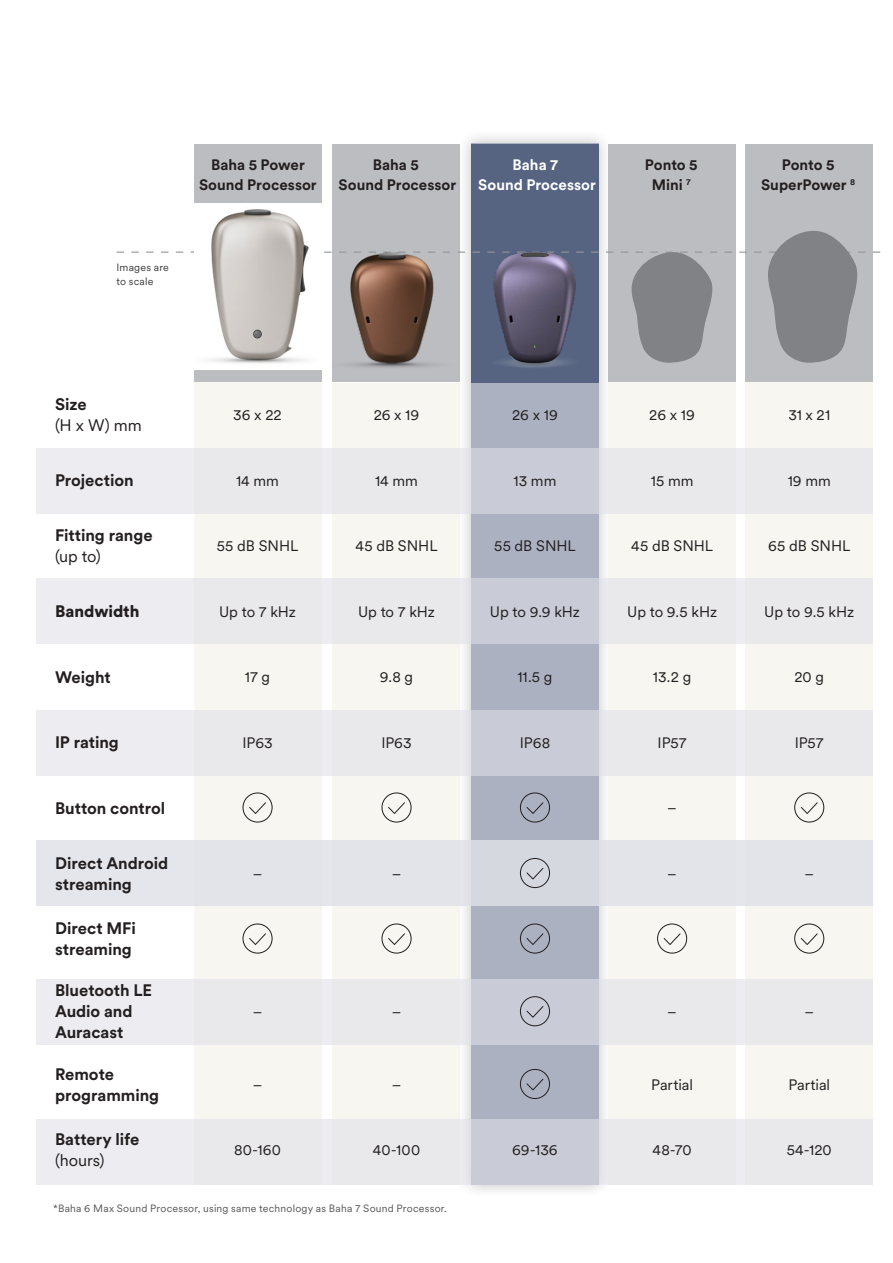
<style>
.page{position:relative;width:893px;height:1263px;background:#fff}
.page>*{position:absolute;margin:0;border:0;box-sizing:border-box;transform-origin:0 0}
.Body_Copy_01{font:700 16.5px/21px "Circular XX";letter-spacing:-.005em;color:#231f20}
.Body_Copy_01-2{font:16.5px/21px "Circular XX";color:#231f20}
.Body_Copy_01-3{font:900 16.5px "Circular XX";letter-spacing:-.005em;color:#231f20}
.Table_copy_Baha_7{font:15px "Circular XX";letter-spacing:-.005em;color:#231f20}
.Table_copy{font:700 15px/19.5px "Circular XX";color:#231f20;text-align:center}
.Table_copy-2{font:700 15px/19.5px "Circular XX";color:#fff;text-align:center}
.Footnote_01{font:10.5px "Circular XX";letter-spacing:.02em;color:#57585a}
.Footnote_01-2{font:10.5px/13.5px "Circular XX";letter-spacing:.02em;color:#3e3e3f}
.s1{font-weight:700}
.s2{font-weight:400}
.s3{color:#2b4769}
</style>
<div class="page">
<div style="left:194px;top:381px;width:128px;height:803px;background:#f7f6f1"></div>
<div style="left:333px;top:383px;width:127px;height:801px;background:#f7f6f1"></div>
<div style="left:194px;top:144px;width:128px;height:237px;background:#bcbdc0"></div>
<div style="left:333px;top:144px;width:127px;height:237px;background:#bcbdc0"></div>
<div style="left:745px;top:381px;width:128px;height:803px;background:#f7f6f1"></div>
<div style="left:745px;top:144px;width:128px;height:237px;background:#bcbdc0"></div>
<div style="left:457px;top:129px;width:156px;height:1070px;background:#231f20;opacity:.28"></div>
<div style="left:471px;top:143px;width:128px;height:1041px;background:#acb1c2"></div>
<div style="left:471px;top:144px;width:128px;height:239px;background:#566482"></div>
<div style="left:608px;top:381px;width:128px;height:803px;background:#f7f6f1"></div>
<div style="left:608px;top:144px;width:128px;height:237px;background:#bcbdc0"></div>
<svg style="left:117px;top:231px;width:763px;height:132px"></svg>
<svg style="left:37px;top:448px;width:836px;height:65px;fill:#e9e9eb"></svg>
<svg style="left:37px;top:578px;width:836px;height:66px;fill:#e9e9eb"></svg>
<svg style="left:37px;top:710px;width:836px;height:65px;fill:#e9e9eb"></svg>
<img style="left:194px;top:204px;width:129px;height:165px">
<img style="left:330px;top:205px;width:129px;height:178px">
<img style="left:492px;top:240px;width:86px;height:128px">
<div style="left:37px;top:841px;width:836px;height:65px;background:#e0e1e8"></div>
<svg style="left:37px;top:979px;width:836px;height:66px;fill:#e9e9eb"></svg>
<svg style="left:37px;top:1119px;width:836px;height:65px;fill:#e9e9eb"></svg>
<svg style="left:242px;top:792px;width:31px;height:30px"></svg>
<svg style="left:381px;top:792px;width:31px;height:30px"></svg>
<svg style="left:520px;top:792px;width:30px;height:30px"></svg>
<svg style="left:794px;top:792px;width:30px;height:30px"></svg>
<svg style="left:520px;top:858px;width:30px;height:30px"></svg>
<svg style="left:242px;top:923px;width:31px;height:30px"></svg>
<svg style="left:381px;top:923px;width:31px;height:30px"></svg>
<svg style="left:520px;top:923px;width:30px;height:30px"></svg>
<svg style="left:657px;top:923px;width:30px;height:30px"></svg>
<svg style="left:794px;top:923px;width:30px;height:30px"></svg>
<svg style="left:520px;top:996px;width:30px;height:30px"></svg>
<svg style="left:520px;top:1069px;width:30px;height:30px"></svg>
<p class="Footnote_01-2" style="left:117px;top:260px;width:54px">Images are to scale</p>
<p class="Table_copy" style="left:199px;top:154px;width:119px">Baha 5 Power<br>Sound Processor</p>
<p class="Table_copy" style="left:339px;top:154px;width:119px">Baha 5<br>Sound Processor</p>
<p class="Table_copy-2" style="left:478px;top:154px;width:119px">Baha 7<br>Sound Processor</p>
<p class="Table_copy" style="left:645px;top:154px;width:54px">Ponto 5<br>Mini <sup>7</sup></p>
<p class="Table_copy" style="left:761px;top:154px;width:96px">Ponto 5<br>SuperPower <sup>8</sup></p>
<p class="Body_Copy_01-2" style="left:55px;top:393px;width:88px"><span class="s1">Size<br></span>(H x W) mm</p>
<p class="Table_copy_Baha_7" style="left:233px;top:405px;width:50px">36 x 22</p>
<p class="Table_copy_Baha_7" style="left:374px;top:405px;width:47px">26 x 19</p>
<p class="Table_copy_Baha_7" style="left:512px;top:405px;width:47px">26 x 19</p>
<p class="Table_copy_Baha_7" style="left:649px;top:405px;width:47px">26 x 19</p>
<p class="Table_copy_Baha_7" style="left:788px;top:405px;width:43px">31 x 21</p>
<p class="Body_Copy_01" style="left:55px;top:469px;width:80px">Projection</p>
<p class="Table_copy_Baha_7" style="left:236px;top:470px;width:44px">14 mm</p>
<p class="Table_copy_Baha_7" style="left:375px;top:470px;width:44px">14 mm</p>
<p class="Table_copy_Baha_7" style="left:514px;top:470px;width:44px">13 mm</p>
<p class="Table_copy_Baha_7" style="left:651px;top:470px;width:44px">15 mm</p>
<p class="Table_copy_Baha_7" style="left:788px;top:470px;width:45px">19 mm</p>
<p class="Body_Copy_01" style="left:55px;top:524px;width:99px">Fitting range <span class="s2">(up to)</span></p>
<p class="Table_copy_Baha_7" style="left:217px;top:536px;width:83px">55 dB SNHL</p>
<p class="Table_copy_Baha_7" style="left:355px;top:536px;width:84px">45 dB SNHL</p>
<p class="Table_copy_Baha_7" style="left:494px;top:536px;width:83px">55 dB SNHL</p>
<p class="Table_copy_Baha_7" style="left:631px;top:536px;width:84px">45 dB SNHL</p>
<p class="Table_copy_Baha_7" style="left:768px;top:536px;width:84px">65 dB SNHL</p>
<p class="Body_Copy_01-3" style="left:55px;top:600px;width:86px">Bandwidth</p>
<p class="Table_copy_Baha_7" style="left:219px;top:601px;width:78px">Up to 7 kHz</p>
<p class="Table_copy_Baha_7" style="left:358px;top:601px;width:78px">Up to 7 kHz</p>
<p class="Table_copy_Baha_7" style="left:490px;top:601px;width:92px">Up to 9.9 kHz</p>
<p class="Table_copy_Baha_7" style="left:627px;top:601px;width:91px">Up to 9.5 kHz</p>
<p class="Table_copy_Baha_7" style="left:764px;top:601px;width:91px">Up to 9.5 kHz</p>
<p class="Body_Copy_01" style="left:55px;top:666px;width:57px">Weight</p>
<p class="Table_copy_Baha_7" style="left:245px;top:667px;width:27px">17 g</p>
<p class="Table_copy_Baha_7" style="left:380px;top:667px;width:35px">9.8 g</p>
<p class="Table_copy_Baha_7" style="left:517px;top:667px;width:36px">11.5 g</p>
<p class="Table_copy_Baha_7" style="left:653px;top:667px;width:40px">13.2 g</p>
<p class="Table_copy_Baha_7" style="left:794px;top:667px;width:31px">20 g</p>
<p class="Body_Copy_01" style="left:55px;top:731px;width:65px">IP rating</p>
<p class="Table_copy_Baha_7" style="left:242px;top:732px;width:32px">IP63</p>
<p class="Table_copy_Baha_7" style="left:381px;top:732px;width:32px">IP63</p>
<p class="Table_copy_Baha_7" style="left:520px;top:732px;width:32px">IP68</p>
<p class="Table_copy_Baha_7" style="left:658px;top:732px;width:30px">IP57</p>
<p class="Table_copy_Baha_7" style="left:795px;top:732px;width:30px">IP57</p>
<p class="Body_Copy_01" style="left:55px;top:797px;width:112px">Button control</p>
<p class="Table_copy_Baha_7" style="left:667px;top:798px;width:11px">–</p>
<p class="Body_Copy_01" style="left:55px;top:852px;width:115px">Direct Android streaming</p>
<p class="Body_Copy_01" style="left:55px;top:917px;width:82px">Direct MFi streaming</p>
<p class="Body_Copy_01" style="left:55px;top:979px;width:99px">Bluetooth LE<br>Audio and<br>Auracast</p>
<p class="Body_Copy_01" style="left:55px;top:1063px;width:106px">Remote programming</p>
<p class="Body_Copy_01" style="left:55px;top:1128px;width:86px">Battery life <span class="s2">(hours)</span></p>
<p class="Table_copy_Baha_7" style="left:253px;top:863px;width:11px">–</p>
<p class="Table_copy_Baha_7" style="left:392px;top:863px;width:11px">–</p>
<p class="Table_copy_Baha_7" style="left:667px;top:863px;width:11px">–</p>
<p class="Table_copy_Baha_7" style="left:804px;top:863px;width:11px">–</p>
<p class="Table_copy_Baha_7" style="left:253px;top:1001px;width:11px">–</p>
<p class="Table_copy_Baha_7" style="left:392px;top:1001px;width:11px">–</p>
<p class="Table_copy_Baha_7" style="left:667px;top:1001px;width:11px">–</p>
<p class="Table_copy_Baha_7" style="left:804px;top:1001px;width:11px">–</p>
<p class="Table_copy_Baha_7" style="left:253px;top:1074px;width:11px">–</p>
<p class="Table_copy_Baha_7" style="left:392px;top:1074px;width:11px">–</p>
<p class="Table_copy_Baha_7" style="left:651px;top:1074px;width:43px">Partial</p>
<p class="Table_copy_Baha_7" style="left:788px;top:1074px;width:43px">Partial</p>
<p class="Table_copy_Baha_7" style="left:234px;top:1140px;width:48px">80-160</p>
<p class="Table_copy_Baha_7" style="left:373px;top:1140px;width:49px">40-100</p>
<p class="Table_copy_Baha_7" style="left:512px;top:1140px;width:47px">69-136</p>
<p class="Table_copy_Baha_7" style="left:652px;top:1140px;width:41px">48-70</p>
<p class="Table_copy_Baha_7" style="left:787px;top:1140px;width:47px">54-120</p>
<p class="Footnote_01" style="left:53px;top:1201px;width:395px">*Baha 6 Max Sound Processor, using same technology as Baha 7 Sound Processor<span class="s3">.</span></p>
</div>
